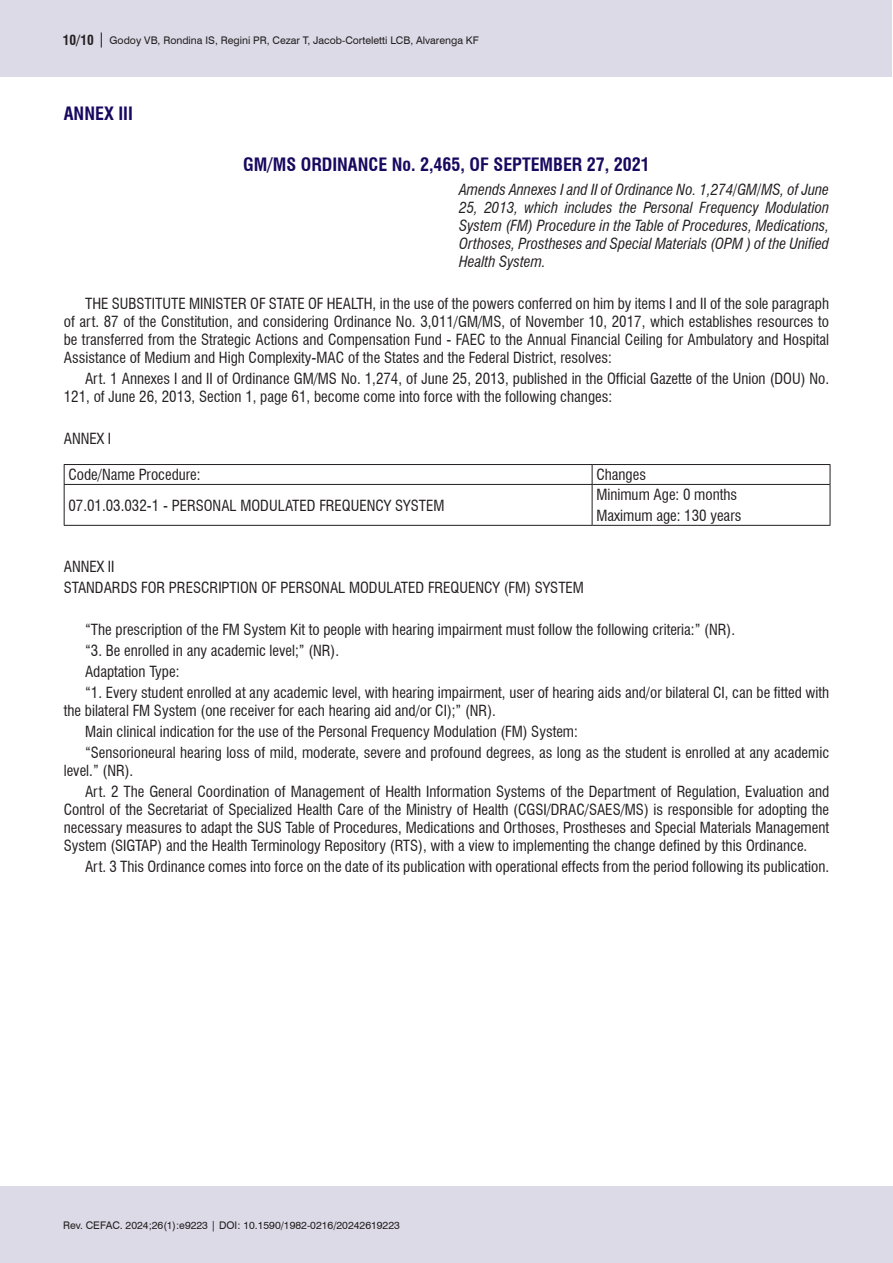
<style>
.page{position:relative;width:893px;height:1263px;background:#fff}
.page>*{position:absolute;margin:0;border:0;box-sizing:border-box;transform-origin:0 0}
.Nivel_2{font:700 condensed 18px "Swiss 721 BT";color:#18085f}
.Nivel_1{font:700 condensed 18px "Swiss 721 BT";color:#18085f}
.Texto_tabelas{font:condensed 15px/18px "Swiss 721 BT";color:#231f20}
.Texto_tabelas-2{font:italic condensed 15px/18px "Swiss 721 BT";color:#231f20;text-align:justify}
.t1{font:10.5px "Swiss 721 BT";color:#231f20}
.s1{font-weight:700;font-stretch:condensed;font-size:13.5px}
.s2{font-size:15px}
</style>
<div class="page">
<div style="left:0;top:1186px;width:892px;height:77px;background:#dcdae7"></div>
<div style="left:0;top:0;width:892px;height:77px;background:#dcdae7"></div>
<hr style="left:64px;top:464px;width:528px;height:1px;background:#231f20">
<svg style="left:64px;top:465px;width:1px;height:19px"></svg>
<hr style="left:592px;top:464px;width:238px;height:1px;background:#231f20">
<svg style="left:592px;top:465px;width:1px;height:19px"></svg>
<svg style="left:830px;top:465px;width:1px;height:19px"></svg>
<hr style="left:64px;top:484px;width:528px;height:1px;background:#231f20">
<hr style="left:64px;top:485px;width:1px;height:40px;background:#231f20">
<hr style="left:592px;top:484px;width:238px;height:1px;background:#231f20">
<hr style="left:592px;top:485px;width:1px;height:40px;background:#231f20">
<hr style="left:830px;top:485px;width:1px;height:40px;background:#231f20">
<hr style="left:64px;top:525px;width:528px;height:1px;background:#231f20">
<hr style="left:592px;top:525px;width:238px;height:1px;background:#231f20">
<p class="t1" style="left:63px;top:33px;width:418px"><span class="s1">10/10</span> <span class="s2">|</span> Godoy VB, Rondina IS, Regini PR, Cezar T, Jacob-Corteletti LCB, Alvarenga KF</p>
<p class="Nivel_1" style="left:64px;top:103px;width:71px">ANNEX III</p>
<p class="Nivel_2" style="left:243px;top:154px;width:408px">GM/MS ORDINANCE No. 2,465, OF SEPTEMBER 27, 2021</p>
<p class="Texto_tabelas-2" style="left:459px;top:181px;width:371px">Amends Annexes I and II of Ordinance No. 1,274/GM/MS, of June 25, 2013, which includes the Personal Frequency Modulation System (FM) Procedure in the Table of Procedures, Medications, Orthoses, Prostheses and Special Materials (OPM ) of the Unified Health System.</p>
<p class="Texto_tabelas" style="left:64px;top:295px;width:767px;text-align:justify;text-indent:21px">THE SUBSTITUTE MINISTER OF STATE OF HEALTH, in the use of the powers conferred on him by items I and II of the sole paragraph of art. 87 of the Constitution, and considering Ordinance No. 3,011/GM/MS, of November 10, 2017, which establishes resources to be transferred from the Strategic Actions and Compensation Fund - FAEC to the Annual Financial Ceiling for Ambulatory and Hospital Assistance of Medium and High Complexity-MAC of the States and the Federal District, resolves:</p>
<p class="Texto_tabelas" style="left:64px;top:370px;width:767px;text-indent:21px">Art. 1 Annexes I and II of Ordinance GM/MS No. 1,274, of June 25, 2013, published in the Official Gazette of the Union (DOU) No.<br>121, of June 26, 2013, Section 1, page 61, become come into force with the following changes:</p>
<p class="Texto_tabelas" style="left:64px;top:430px;width:49px">ANNEX I</p>
<p class="Texto_tabelas" style="left:68px;top:466px;width:134px">Code/Name Procedure:</p>
<p class="Texto_tabelas" style="left:596px;top:466px;width:51px">Changes</p>
<p class="Texto_tabelas" style="left:68px;top:496px;width:378px">07.01.03.032-1 - PERSONAL MODULATED FREQUENCY SYSTEM</p>
<p class="Texto_tabelas" style="left:596px;top:486px;width:142px">Minimum Age: 0 months</p>
<p class="Texto_tabelas" style="left:596px;top:507px;width:146px">Maximum age: 130 years</p>
<p class="Texto_tabelas" style="left:64px;top:557px;width:52px">ANNEX II</p>
<p class="Texto_tabelas" style="left:64px;top:578px;width:522px">STANDARDS FOR PRESCRIPTION OF PERSONAL MODULATED FREQUENCY (FM) SYSTEM</p>
<p class="Texto_tabelas" style="left:85px;top:620px;width:651px">“The prescription of the FM System Kit to people with hearing impairment must follow the following criteria:” (NR).</p>
<p class="Texto_tabelas" style="left:85px;top:641px;width:256px">“3. Be enrolled in any academic level;” (NR).</p>
<p class="Texto_tabelas" style="left:85px;top:662px;width:96px">Adaptation Type:</p>
<p class="Texto_tabelas" style="left:64px;top:683px;width:767px;text-indent:21px">“1. Every student enrolled at any academic level, with hearing impairment, user of hearing aids and/or bilateral CI, can be fitted with the bilateral FM System (one receiver for each hearing aid and/or CI);” (NR).</p>
<p class="Texto_tabelas" style="left:85px;top:722px;width:494px">Main clinical indication for the use of the Personal Frequency Modulation (FM) System:</p>
<p class="Texto_tabelas" style="left:64px;top:743px;width:767px;text-indent:21px">“Sensorioneural hearing loss of mild, moderate, severe and profound degrees, as long as the student is enrolled at any academic level.” (NR).</p>
<p class="Texto_tabelas" style="left:64px;top:782px;width:767px;text-align:justify;text-indent:21px">Art. 2 The General Coordination of Management of Health Information Systems of the Department of Regulation, Evaluation and Control of the Secretariat of Specialized Health Care of the Ministry of Health (CGSI/DRAC/SAES/MS) is responsible for adopting the necessary measures to adapt the SUS Table of Procedures, Medications and Orthoses, Prostheses and Special Materials Management System (SIGTAP) and the Health Terminology Repository (RTS), with a view to implementing the change defined by this Ordinance.</p>
<p class="Texto_tabelas" style="left:85px;top:857px;width:746px">Art. 3 This Ordinance comes into force on the date of its publication with operational effects from the period following its publication.</p>
<p class="t1" style="left:63px;top:1218px;width:338px">Rev. CEFAC. 2024;26(1):e9223 | DOI: 10.1590/1982-0216/20242619223</p>
</div>
